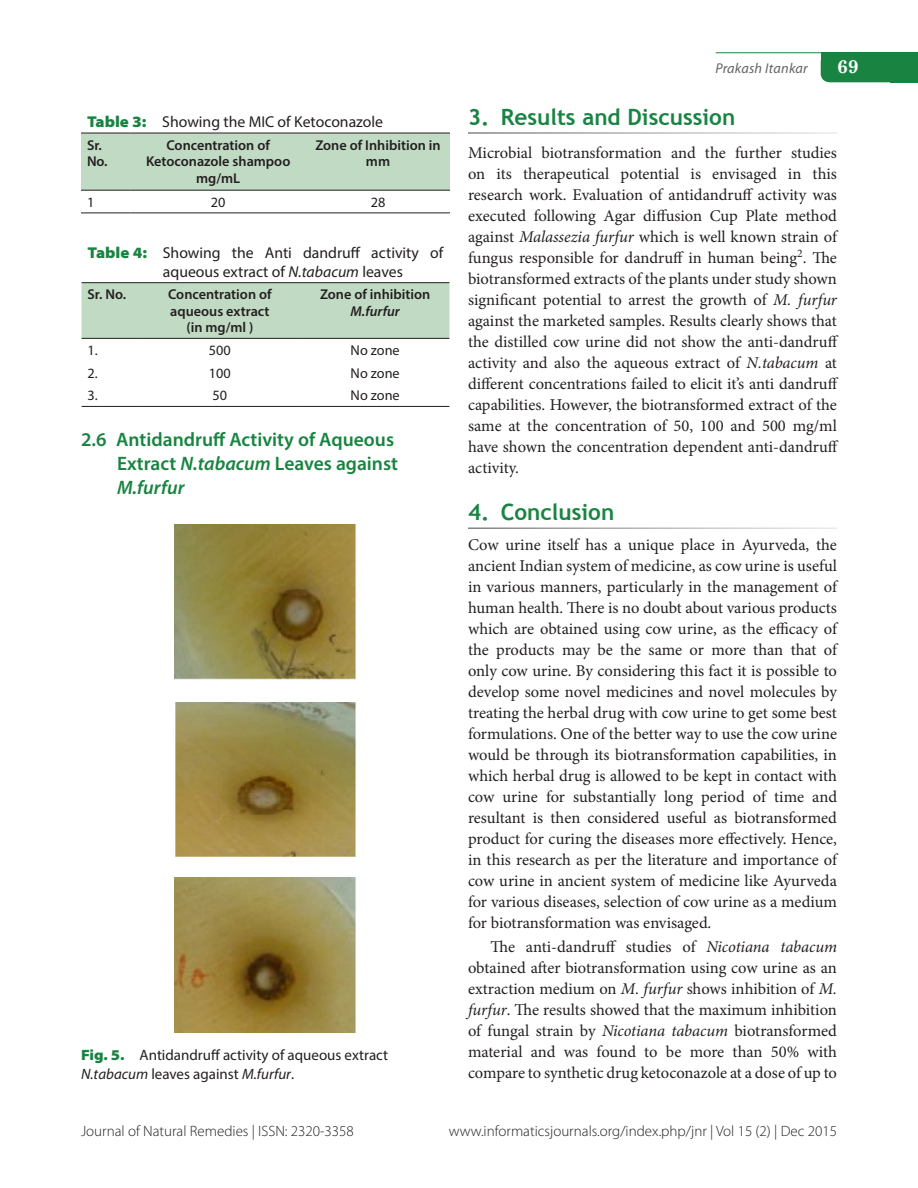
<style>
.page{position:relative;width:918px;height:1188px;background:#fff}
.page>*{position:absolute;margin:0;border:0;box-sizing:border-box;transform-origin:0 0}
.A-level{font:700 22.5px "Trebuchet MS";color:#198441}
.B-level{font:600 19.5px/24px "Myriad Pro";color:#198441}
.t1{font:700 18.75px "Century Schoolbook";color:#fff}
.Body_Text_1st_para{font:16.5px/21px "Minion Pro";color:#231f20;text-align:justify}
.Body_Text{font:16.5px/21px "Minion Pro";color:#231f20;text-align:justify}
.Table_head{font:15.75px/18.9px "Myriad Pro";color:#231f20}
.t2{font:300 15px "Myriad Pro";color:#231f20}
.Fig_cap{font:15px/19.5px "Myriad Pro";color:#231f20}
.table_subhd_for_tabl{font:600 14.25px/16.5px "Myriad Pro";color:#231f20;text-align:center}
.table_text{font:14.25px "Myriad Pro";color:#231f20}
.t3{font:italic 14.25px "Myriad Pro";letter-spacing:.015em;color:#636366}
.s1{font-weight:900;font-stretch:semi-expanded;color:#198441}
.s2{font-style:italic}
</style>
<div class="page">
<svg style="left:821px;top:67px;width:97px;height:15px"></svg>
<div style="left:821px;top:53px;width:97px;height:14px;background:#198441"></div>
<div style="left:890px;top:68px;width:28px;height:14px;background:#198441"></div>
<hr style="left:716px;top:52px;width:202px;height:1px;background:#198441">
<div style="left:81px;top:134px;width:369px;height:56px;background:#c0dac3"></div>
<hr style="left:81px;top:133px;width:49px;height:1px;background:#231f20">
<hr style="left:130px;top:133px;width:176px;height:1px;background:#231f20">
<hr style="left:306px;top:133px;width:144px;height:1px;background:#231f20">
<hr style="left:81px;top:190px;width:49px;height:1px;background:#231f20">
<hr style="left:130px;top:190px;width:176px;height:1px;background:#231f20">
<hr style="left:306px;top:190px;width:144px;height:1px;background:#231f20">
<hr style="left:81px;top:213px;width:49px;height:1px;background:#231f20">
<hr style="left:130px;top:213px;width:176px;height:1px;background:#231f20">
<hr style="left:306px;top:213px;width:144px;height:1px;background:#231f20">
<div style="left:82px;top:283px;width:367px;height:55px;background:#c0dac3"></div>
<hr style="left:82px;top:282px;width:57px;height:1px;background:#231f20">
<hr style="left:139px;top:282px;width:162px;height:1px;background:#231f20">
<hr style="left:301px;top:282px;width:148px;height:1px;background:#231f20">
<hr style="left:82px;top:338px;width:57px;height:1px;background:#231f20">
<hr style="left:139px;top:338px;width:162px;height:1px;background:#231f20">
<hr style="left:301px;top:338px;width:148px;height:1px;background:#231f20">
<hr style="left:82px;top:406px;width:57px;height:1px;background:#231f20">
<hr style="left:139px;top:406px;width:162px;height:1px;background:#231f20">
<hr style="left:301px;top:406px;width:148px;height:1px;background:#231f20">
<img style="left:174px;top:524px;width:182px;height:156px">
<img style="left:175px;top:702px;width:181px;height:156px">
<img style="left:174px;top:878px;width:182px;height:154px">
<p class="Table_head" style="left:87px;top:112px;width:298px"><span class="s1">Table 3:</span> Showing the MIC of Ketoconazole</p>
<p class="table_subhd_for_tabl" style="left:87px;top:136px;width:22px;text-align:left">Sr.<br>No.</p>
<p class="table_subhd_for_tabl" style="left:146px;top:136px;width:146px">Concentration of<br>Ketoconazole shampoo mg/mL</p>
<p class="table_subhd_for_tabl" style="left:315px;top:136px;width:127px">Zone of Inhibition in mm</p>
<p class="table_text" style="left:87px;top:193px;width:9px">1</p>
<p class="table_text" style="left:211px;top:193px;width:16px">20</p>
<p class="table_text" style="left:371px;top:193px;width:16px">28</p>
<p class="Table_head" style="left:163px;top:243px;width:282px;text-indent:-75px"><span class="s1">Table 4:</span> Showing the Anti dandruff activity of aqueous extract of <span class="s2">N.tabacum</span> leaves</p>
<p class="table_subhd_for_tabl" style="left:88px;top:286px;width:40px">Sr. No.</p>
<p class="table_subhd_for_tabl" style="left:168px;top:286px;width:105px">Concentration of aqueous extract (in mg/ml )</p>
<p class="table_subhd_for_tabl" style="left:320px;top:286px;width:112px">Zone of inhibition<br><span class="s2">M.furfur</span></p>
<p class="table_text" style="left:88px;top:341px;width:12px">1.</p>
<p class="table_text" style="left:209px;top:341px;width:23px">500</p>
<p class="table_text" style="left:351px;top:341px;width:51px">No zone</p>
<p class="table_text" style="left:88px;top:364px;width:12px">2.</p>
<p class="table_text" style="left:209px;top:364px;width:23px">100</p>
<p class="table_text" style="left:351px;top:364px;width:51px">No zone</p>
<p class="table_text" style="left:88px;top:387px;width:12px">3.</p>
<p class="table_text" style="left:213px;top:387px;width:16px">50</p>
<p class="table_text" style="left:351px;top:387px;width:51px">No zone</p>
<p class="B-level" style="left:117px;top:427px;width:283px;text-indent:-36px">2.6 Antidandruff Activity of Aqueous<br>Extract <span class="s2">N.tabacum</span> Leaves against<br><span class="s2">M.furfur</span></p>
<p class="Fig_cap" style="left:81px;top:1045px;width:309px"><span class="s1">Fig. 5.</span> Antidandruff activity of aqueous extract<br><span class="s2">N.tabacum</span> leaves against <span class="s2">M.furfur</span>.</p>
<p class="t3" style="left:716px;top:60px;width:94px">Prakash Itankar</p>
<p class="t1" style="left:837px;top:52px;width:23px">69</p>
<p class="A-level" style="left:468px;top:103px;width:269px">3. Results and Discussion</p>
<p class="Body_Text_1st_para" style="left:468px;top:142px;width:372px">Microbial biotransformation and the further studies on its therapeutical potential is envisaged in this research work. Evaluation of antidandruff activity was executed following Agar diffusion Cup Plate method against <span class="s2">Malassezia furfur</span> which is well known strain of fungus responsible for dandruff in human being<sup>2</sup>. The biotransformed extracts of the plants under study shown significant potential to arrest the growth of <span class="s2">M. furfur </span>against the marketed samples. Results clearly shows that the distilled cow urine did not show the anti-dandruff activity and also the aqueous extract of <span class="s2">N.tabacum</span> at different concentrations failed to elicit it’s anti dandruff capabilities. However, the biotransformed extract of the same at the concentration of 50, 100 and 500 mg/ml have shown the concentration dependent anti-dandruff activity.</p>
<p class="A-level" style="left:468px;top:498px;width:148px">4. Conclusion</p>
<p class="Body_Text_1st_para" style="left:468px;top:534px;width:371px">Cow urine itself has a unique place in Ayurveda, the ancient Indian system of medicine, as cow urine is useful in various manners, particularly in the management of human health. There is no doubt about various products which are obtained using cow urine, as the efficacy of the products may be the same or more than that of only cow urine. By considering this fact it is possible to develop some novel medicines and novel molecules by treating the herbal drug with cow urine to get some best formulations. One of the better way to use the cow urine would be through its biotransformation capabilities, in which herbal drug is allowed to be kept in contact with cow urine for substantially long period of time and resultant is then considered useful as biotransformed product for curing the diseases more effectively. Hence, in this research as per the literature and importance of cow urine in ancient system of medicine like Ayurveda for various diseases, selection of cow urine as a medium for biotransformation was envisaged.</p>
<p class="Body_Text" style="left:468px;top:936px;width:371px;text-indent:22px">The anti-dandruff studies of <span class="s2">Nicotiana tabacum </span>obtained after biotransformation using cow urine as an extraction medium on <span class="s2">M. furfur</span> shows inhibition of <span class="s2">M. furfur</span>. The results showed that the maximum inhibition of fungal strain by <span class="s2">Nicotiana tabacum</span> biotransformed material and was found to be more than 50% with compare to synthetic drug ketoconazole at a dose of up to</p>
<p class="t2" style="left:81px;top:1122px;width:274px">Journal of Natural Remedies | ISSN: 2320-3358</p>
<p class="t2" style="left:449px;top:1122px;width:390px">www.informaticsjournals.org/index.php/jnr | Vol 15 (2) | Dec 2015</p>
</div>
